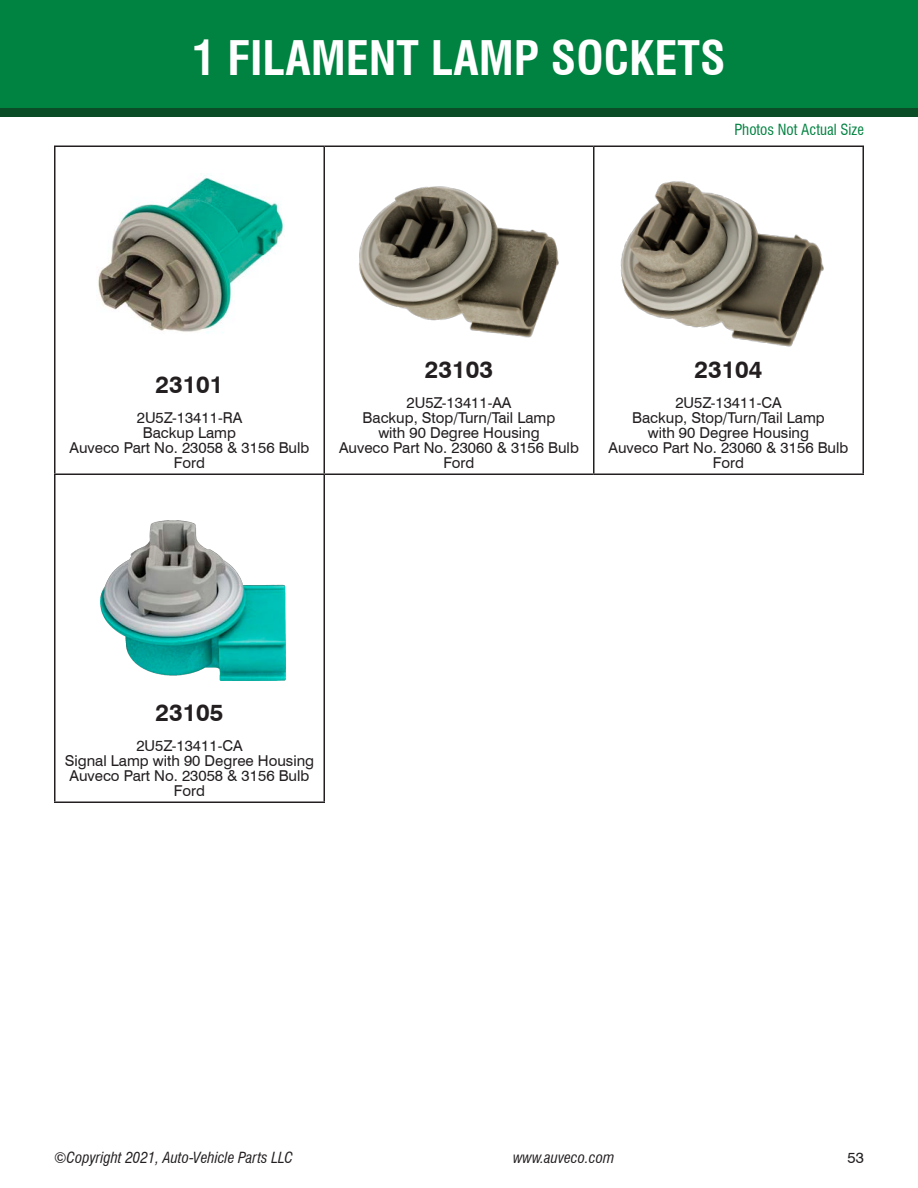
<style>
.page{position:relative;width:918px;height:1188px;background:#fff}
.page>*{position:absolute;margin:0;border:0;box-sizing:border-box;transform-origin:0 0}
.t1{font:700 condensed 46.5px "Swiss 721 BT";color:#fff}
.head_center{font:700 24px "Swiss 721 BT";color:#231f20}
.body_center{font:15px "Swiss 721 BT";color:#231f20}
.t2{font:italic condensed 15px "Swiss 721 BT";color:#231f20}
.Paragraph_Style_1{font:condensed 15px "Swiss 721 BT";color:#008240}
</style>
<div class="page">
<div style="left:0;top:0;width:918px;height:117px;background:#0a4c25"></div>
<div style="left:0;top:0;width:918px;height:108px;background:#008240"></div>
<hr style="left:54px;top:146px;width:270px;height:1px;background:#231f20">
<hr style="left:54px;top:147px;width:2px;height:327px;background:#231f20">
<hr style="left:324px;top:146px;width:270px;height:1px;background:#231f20">
<hr style="left:324px;top:147px;width:1px;height:327px;background:#231f20">
<hr style="left:594px;top:146px;width:270px;height:1px;background:#231f20">
<hr style="left:593px;top:147px;width:1px;height:327px;background:#231f20">
<hr style="left:862px;top:147px;width:2px;height:327px;background:#231f20">
<hr style="left:324px;top:474px;width:270px;height:1px;background:#231f20">
<hr style="left:594px;top:474px;width:270px;height:1px;background:#231f20">
<hr style="left:54px;top:474px;width:270px;height:1px;background:#231f20">
<hr style="left:54px;top:475px;width:2px;height:326px;background:#231f20">
<hr style="left:324px;top:475px;width:1px;height:326px;background:#231f20">
<hr style="left:54px;top:801px;width:271px;height:2px;background:#231f20">
<img style="left:98px;top:173px;width:186px;height:160px">
<img style="left:359px;top:186px;width:200px;height:152px">
<img style="left:620px;top:181px;width:204px;height:166px">
<img style="left:100px;top:521px;width:185px;height:159px">
<p class="t1" style="left:193px;top:30px;width:534px">1 FILAMENT LAMP SOCKETS</p>
<p class="Paragraph_Style_1" style="left:734px;top:121px;width:131px">Photos Not Actual Size</p>
<p class="head_center" style="left:155px;top:370px;width:70px">23101</p>
<p class="body_center" style="left:137px;top:409px;width:107px">2U5Z-13411-RA</p>
<p class="body_center" style="left:143px;top:424px;width:95px">Backup Lamp</p>
<p class="body_center" style="left:70px;top:439px;width:241px">Auveco Part No. 23058 &amp; 3156 Bulb</p>
<p class="body_center" style="left:174px;top:454px;width:33px">Ford</p>
<p class="head_center" style="left:425px;top:355px;width:70px">23103</p>
<p class="body_center" style="left:406px;top:394px;width:107px">2U5Z-13411-AA</p>
<p class="body_center" style="left:363px;top:409px;width:194px">Backup, Stop/Turn/Tail Lamp</p>
<p class="body_center" style="left:378px;top:424px;width:163px">with 90 Degree Housing</p>
<p class="body_center" style="left:339px;top:439px;width:241px">Auveco Part No. 23060 &amp; 3156 Bulb</p>
<p class="body_center" style="left:443px;top:454px;width:33px">Ford</p>
<p class="head_center" style="left:694px;top:355px;width:70px">23104</p>
<p class="body_center" style="left:675px;top:394px;width:108px">2U5Z-13411-CA</p>
<p class="body_center" style="left:632px;top:409px;width:194px">Backup, Stop/Turn/Tail Lamp</p>
<p class="body_center" style="left:648px;top:424px;width:163px">with 90 Degree Housing</p>
<p class="body_center" style="left:609px;top:439px;width:241px">Auveco Part No. 23060 &amp; 3156 Bulb</p>
<p class="body_center" style="left:713px;top:454px;width:33px">Ford</p>
<p class="head_center" style="left:155px;top:698px;width:70px">23105</p>
<p class="body_center" style="left:136px;top:737px;width:108px">2U5Z-13411-CA</p>
<p class="body_center" style="left:65px;top:752px;width:251px">Signal Lamp with 90 Degree Housing</p>
<p class="body_center" style="left:70px;top:767px;width:241px">Auveco Part No. 23058 &amp; 3156 Bulb</p>
<p class="body_center" style="left:174px;top:782px;width:33px">Ford</p>
<p class="t2" style="left:54px;top:1148px;width:241px">©Copyright 2021, Auto-Vehicle Parts LLC</p>
<p class="t2" style="left:513px;top:1148px;width:103px">www.auveco.com</p>
<p class="body_center" style="left:848px;top:1148px;width:18px">53</p>
</div>
